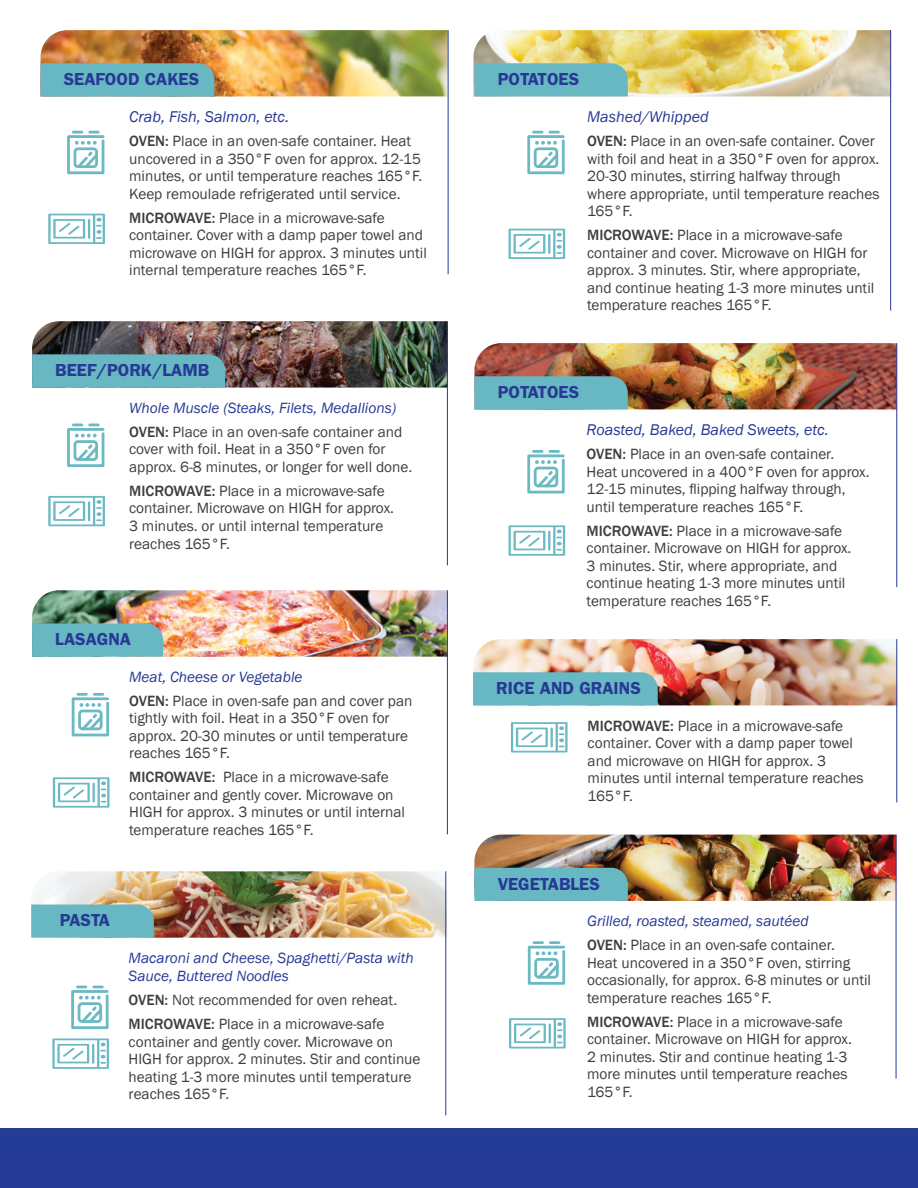
<style>
.page{position:relative;width:918px;height:1188px;background:#fff}
.page>*{position:absolute;margin:0;border:0;box-sizing:border-box;transform-origin:0 0}
.t1{font:600 17.4px "Franklin Gothic";color:#273895}
.t2{font:italic 16.05px "Franklin Gothic";color:#273895}
.t3{font:15.3px/17.4px "Franklin Gothic";color:#3e3e3f}
.t4{font:italic 15.3px/24px "Franklin Gothic";color:#273895}
.s1{font-weight:500}
.s2{font-weight:500;font-style:normal;color:#3e3e3f}
.s3{font-style:normal;color:#3e3e3f}
.s4{font-style:italic;color:#273895}
</style>
<div class="page">
<img style="left:473px;top:639px;width:423px;height:66px">
<img style="left:32px;top:321px;width:415px;height:67px">
<img style="left:473px;top:30px;width:417px;height:66px">
<img style="left:474px;top:343px;width:422px;height:66px">
<div style="left:474px;top:376px;width:154px;height:33px;background:#67b8c2"></div>
<img style="left:40px;top:30px;width:408px;height:66px">
<img style="left:32px;top:590px;width:415px;height:67px">
<img style="left:31px;top:871px;width:416px;height:67px">
<img style="left:474px;top:835px;width:422px;height:66px">
<hr style="left:448px;top:30px;width:1px;height:244px;background:#273895">
<hr style="left:890px;top:30px;width:1px;height:281px;background:#273895">
<hr style="left:896px;top:343px;width:1px;height:244px;background:#273895">
<hr style="left:896px;top:639px;width:1px;height:163px;background:#273895">
<hr style="left:896px;top:835px;width:1px;height:244px;background:#273895">
<hr style="left:447px;top:321px;width:1px;height:244px;background:#273895">
<hr style="left:447px;top:590px;width:1px;height:244px;background:#273895">
<hr style="left:445px;top:871px;width:1px;height:244px;background:#273895">
<div style="left:0;top:1129px;width:918px;height:59px;background:#243b96"></div>
<svg style="left:48px;top:214px;width:57px;height:30px"></svg>
<hr style="left:88px;top:219px;width:2px;height:20px;background:#6ab9c3">
<svg style="left:67px;top:131px;width:37px;height:43px"></svg>
<svg style="left:48px;top:496px;width:57px;height:30px"></svg>
<hr style="left:88px;top:501px;width:2px;height:20px;background:#6ab9c3">
<svg style="left:67px;top:424px;width:37px;height:43px"></svg>
<svg style="left:53px;top:777px;width:57px;height:31px"></svg>
<hr style="left:93px;top:783px;width:2px;height:20px;background:#6ab9c3">
<svg style="left:72px;top:693px;width:37px;height:43px"></svg>
<svg style="left:52px;top:1038px;width:57px;height:31px"></svg>
<hr style="left:92px;top:1044px;width:2px;height:20px;background:#6ab9c3">
<svg style="left:71px;top:986px;width:38px;height:43px"></svg>
<svg style="left:509px;top:1018px;width:57px;height:30px"></svg>
<svg style="left:528px;top:941px;width:37px;height:44px"></svg>
<svg style="left:508px;top:525px;width:57px;height:31px"></svg>
<hr style="left:548px;top:531px;width:2px;height:20px;background:#6ab9c3">
<svg style="left:527px;top:450px;width:38px;height:43px"></svg>
<svg style="left:508px;top:229px;width:57px;height:30px"></svg>
<hr style="left:548px;top:234px;width:2px;height:20px;background:#6ab9c3">
<svg style="left:527px;top:131px;width:38px;height:43px"></svg>
<svg style="left:511px;top:722px;width:57px;height:30px"></svg>
<div style="left:474px;top:63px;width:154px;height:33px;background:#67b8c2"></div>
<div style="left:473px;top:672px;width:185px;height:33px;background:#67b8c2"></div>
<div style="left:474px;top:868px;width:154px;height:33px;background:#67b8c2"></div>
<div style="left:40px;top:63px;width:174px;height:33px;background:#67b8c2"></div>
<svg style="left:32px;top:354px;width:193px;height:34px;background:#67b5bf"></svg>
<svg style="left:32px;top:623px;width:131px;height:34px;background:#6ab6bf"></svg>
<div style="left:31px;top:905px;width:123px;height:33px;background:#67b8c2"></div>
<p class="t1" style="left:64px;top:69px;width:137px">SEAFOOD CAKES</p>
<p class="t2" style="left:129px;top:107px;width:161px">Crab, Fish, Salmon, etc.</p>
<p class="t3" style="left:129px;top:133px;width:295px"><span class="s1">OVEN:</span> Place in an oven-safe container. Heat uncovered in a 350°F oven for approx. 12-15 minutes, or until temperature reaches 165°F.<br>Keep remoulade refrigerated until service.</p>
<p class="t3" style="left:129px;top:209px;width:299px"><span class="s1">MICROWAVE:</span> Place in a microwave-safe container. Cover with a damp paper towel and microwave on HIGH for approx. 3 minutes until internal temperature reaches 165°F.</p>
<p class="t1" style="left:55px;top:360px;width:156px">BEEF/PORK/LAMB</p>
<p class="t4" style="left:129px;top:396px;width:275px">Whole Muscle (Steaks, Filets, Medallions)<br><span class="s2">OVEN:</span> <span class="s3">Place in an oven-safe container and</span></p>
<p class="t3" style="left:129px;top:441px;width:285px">cover with foil. Heat in a 350°F oven for approx. 6-8 minutes, or longer for well done.</p>
<p class="t3" style="left:129px;top:482px;width:266px"><span class="s1">MICROWAVE:</span> Place in a microwave-safe container. Microwave on HIGH for approx.<br>3 minutes. or until internal temperature reaches 165°F.</p>
<p class="t1" style="left:55px;top:629px;width:77px">LASAGNA</p>
<p class="t3" style="left:129px;top:665px;width:285px;line-height:24px"><span class="s4">Meat, Cheese or Vegetable<br></span><span class="s1">OVEN:</span> Place in oven-safe pan and cover pan</p>
<p class="t3" style="left:129px;top:710px;width:281px">tightly with foil. Heat in a 350°F oven for approx. 20-30 minutes or until temperature reaches 165°F.</p>
<p class="t3" style="left:129px;top:769px;width:277px"><span class="s1">MICROWAVE:</span> Place in a microwave-safe container and gently cover. Microwave on HIGH for approx. 3 minutes or until internal temperature reaches 165°F.</p>
<p class="t1" style="left:60px;top:910px;width:52px">PASTA</p>
<p class="t4" style="left:129px;top:949px;width:287px;line-height:18.1px">Macaroni and Cheese, Spaghetti/Pasta with<br>Sauce, Buttered Noodles</p>
<p class="t3" style="left:129px;top:988px;width:270px;line-height:24px"><span class="s1">OVEN:</span> Not recommended for oven reheat.<br><span class="s1">MICROWAVE:</span> Place in a microwave-safe</p>
<p class="t3" style="left:129px;top:1033px;width:293px">container and gently cover. Microwave on HIGH for approx. 2 minutes. Stir and continue heating 1-3 more minutes until temperature reaches 165°F.</p>
<p class="t1" style="left:498px;top:69px;width:83px">POTATOES</p>
<p class="t2" style="left:587px;top:107px;width:123px">Mashed/Whipped</p>
<p class="t3" style="left:587px;top:133px;width:294px"><span class="s1">OVEN:</span> Place in an oven-safe container. Cover with foil and heat in a 350°F oven for approx.<br>20-30 minutes, stirring halfway through where appropriate, until temperature reaches 165°F.</p>
<p class="t3" style="left:587px;top:227px;width:289px"><span class="s1">MICROWAVE:</span> Place in a microwave-safe container and cover. Microwave on HIGH for approx. 3 minutes. Stir, where appropriate, and continue heating 1-3 more minutes until temperature reaches 165°F.</p>
<p class="t1" style="left:498px;top:382px;width:83px">POTATOES</p>
<p class="t2" style="left:587px;top:420px;width:244px">Roasted, Baked, Baked Sweets, etc.</p>
<p class="t3" style="left:587px;top:446px;width:284px"><span class="s1">OVEN:</span> Place in an oven-safe container.<br>Heat uncovered in a 400°F oven for approx.<br>12-15 minutes, flipping halfway through, until temperature reaches 165°F.</p>
<p class="t3" style="left:587px;top:522px;width:266px"><span class="s1">MICROWAVE:</span> Place in a microwave-safe container. Microwave on HIGH for approx.<br>3 minutes. Stir, where appropriate, and continue heating 1-3 more minutes until temperature reaches 165°F.</p>
<p class="t1" style="left:496px;top:678px;width:146px">RICE AND GRAINS</p>
<p class="t3" style="left:588px;top:717px;width:278px"><span class="s1">MICROWAVE:</span> Place in a microwave-safe container. Cover with a damp paper towel and microwave on HIGH for approx. 3 minutes until internal temperature reaches<br>165°F.</p>
<p class="t1" style="left:498px;top:873px;width:104px">VEGETABLES</p>
<p class="t4" style="left:587px;top:909px;width:249px">Grilled, roasted, steamed, sautéed<br><span class="s2">OVEN:</span> <span class="s3">Place in an oven-safe container.</span></p>
<p class="t3" style="left:587px;top:954px;width:286px">Heat uncovered in a 350°F oven, stirring occasionally, for approx. 6-8 minutes or until temperature reaches 165°F.</p>
<p class="t3" style="left:587px;top:1013px;width:266px"><span class="s1">MICROWAVE:</span> Place in a microwave-safe container. Microwave on HIGH for approx.<br>2 minutes. Stir and continue heating 1-3 more minutes until temperature reaches 165°F.</p>
</div>
